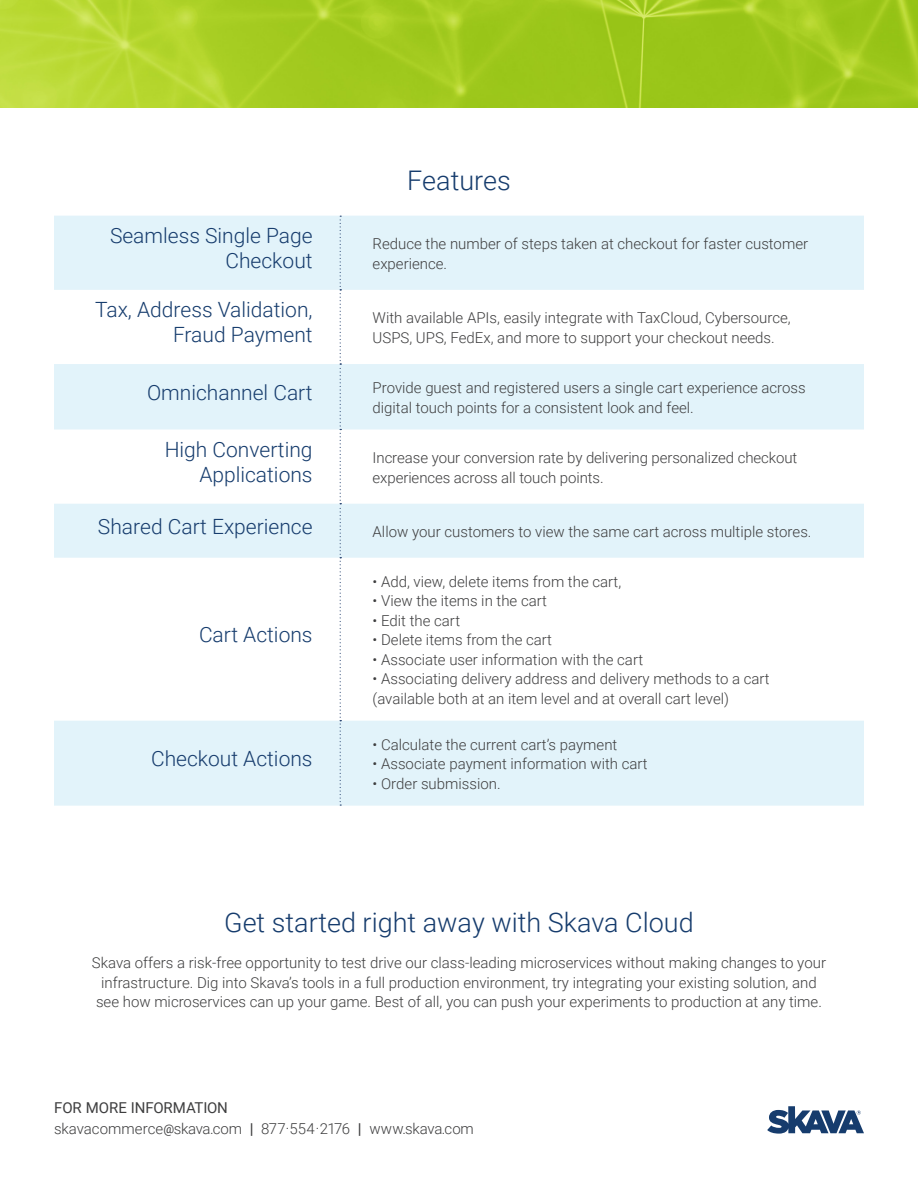
<style>
.page{position:relative;width:918px;height:1188px;background:#fff}
.page>*{position:absolute;margin:0;border:0;box-sizing:border-box;transform-origin:0 0}
.t1{font:300 27px "Roboto";color:#163c6d}
.t2{font:300 21px/25.2px "Roboto";color:#163c6d;text-align:right}
.t3{font:300 15px/19.5px "Roboto";color:#3e3e3f}
.t4{font:15px "Roboto";letter-spacing:-.01em;color:#3e3e3f}
.s1{font-weight:400;font-size:12px}
.s2{font-weight:500}
</style>
<div class="page">
<svg style="left:767px;top:1106px;width:97px;height:28px"></svg>
<img style="left:0;top:0;width:918px;height:108px">
<svg style="left:54px;top:216px;width:810px;height:590px"></svg>
<svg style="left:340px;top:216px;width:1px;height:590px"></svg>
<p class="t1" style="left:407px;top:162px;width:105px">Features</p>
<p class="t2" style="left:110px;top:222px;width:204px">Seamless Single Page<br>Checkout</p>
<p class="t3" style="left:373px;top:234px;width:437px">Reduce the number of steps taken at checkout for faster customer experience.</p>
<p class="t2" style="left:95px;top:296px;width:219px">Tax, Address Validation,<br>Fraud Payment</p>
<p class="t3" style="left:373px;top:308px;width:420px">With available APIs, easily integrate with TaxCloud, Cybersource,<br>USPS, UPS, FedEx, and more to support your checkout needs.</p>
<p class="t2" style="left:147px;top:379px;width:167px">Omnichannel Cart</p>
<p class="t3" style="left:373px;top:378px;width:435px">Provide guest and registered users a single cart experience across digital touch points for a consistent look and feel.</p>
<p class="t2" style="left:165px;top:436px;width:149px">High Converting<br>Applications</p>
<p class="t3" style="left:373px;top:447px;width:426px">Increase your conversion rate by delivering personalized checkout experiences across all touch points.</p>
<p class="t2" style="left:98px;top:513px;width:216px">Shared Cart Experience</p>
<p class="t3" style="left:373px;top:521px;width:440px">Allow your customers to view the same cart across multiple stores.</p>
<p class="t2" style="left:199px;top:621px;width:115px">Cart Actions</p>
<p class="t2" style="left:151px;top:745px;width:163px">Checkout Actions</p>
<p class="t3" style="left:373px;top:571px;width:250px">• Add, view, delete items from the cart,</p>
<p class="t3" style="left:373px;top:591px;width:176px">• View the items in the cart</p>
<p class="t3" style="left:373px;top:610px;width:89px">• Edit the cart</p>
<p class="t3" style="left:373px;top:630px;width:181px">• Delete items from the cart</p>
<p class="t3" style="left:373px;top:649px;width:272px">• Associate user information with the cart</p>
<p class="t3" style="left:373px;top:669px;width:399px">• Associating delivery address and delivery methods to a cart (available both at an item level and at overall cart level)</p>
<p class="t3" style="left:373px;top:734px;width:246px">• Calculate the current cart’s payment</p>
<p class="t3" style="left:373px;top:754px;width:277px">• Associate payment information with cart</p>
<p class="t3" style="left:373px;top:773px;width:130px">• Order submission.</p>
<p class="t1" style="left:224px;top:904px;width:471px">Get started right away with Skava Cloud</p>
<p class="t3" style="left:92px;top:953px;width:736px;text-align:center">Skava offers a risk-free opportunity to test drive our class-leading microservices without making changes to your infrastructure. Dig into Skava’s tools in a full production environment, try integrating your existing solution, and see how microservices can up your game. Best of all, you can push your experiments to production at any time.</p>
<p class="t4" style="left:54px;top:1097px;width:175px">FOR MORE INFORMATION</p>
<p class="t3" style="left:54px;top:1118px;width:421px">skavacommerce<span class="s1">@</span>skava.com <span class="s2">|</span> 877.554.2176 <span class="s2">|</span> www.skava.com</p>
</div>
